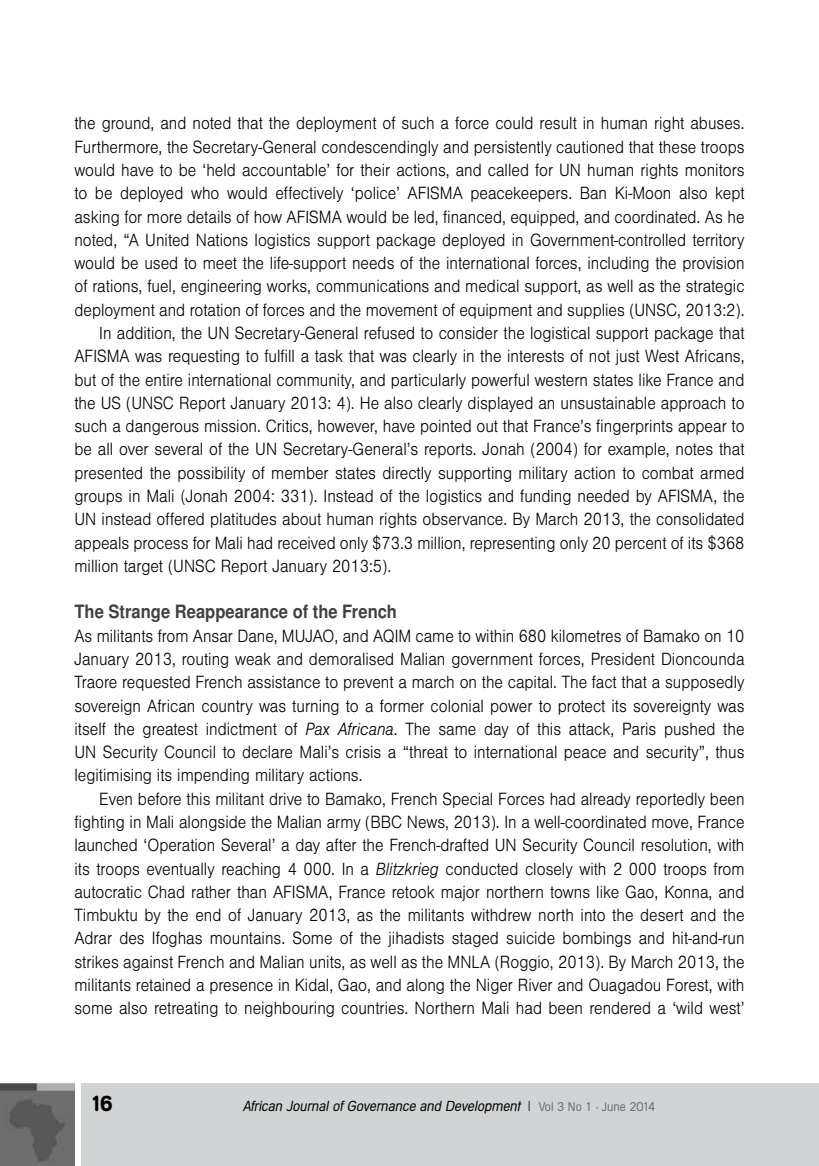
<style>
.page{position:relative;width:819px;height:1166px;background:#fff}
.page>*{position:absolute;margin:0;border:0;box-sizing:border-box;transform-origin:0 0}
.t1{font:700 21px "Mercedes";color:#000}
.t2{font:300 18.38px/23.3px "Nimbus San T";color:#000;text-align:justify;scale:.9 1}
.t3{font:700 18.38px "Nimbus San L";color:#414042;scale:.9 1}
.t4{font:italic 300 14px "Mercedes";color:#000}
.s1{font-style:italic}
.s2{font-style:normal}
.s3{font-style:normal;font-size:12.25px;color:#6d6e71}
</style>
<div class="page">
<div style="left:81px;top:1083px;width:738px;height:83px;background:#d1d3d4"></div>
<img style="left:0;top:1083px;width:74px;height:83px">
<p class="t2" style="left:74px;top:112px;width:746px">the ground, and noted that the deployment of such a force could result in human right abuses.</p>
<p class="t2" style="left:74px;top:135px;width:746px">Furthermore, the Secretary-General condescendingly and persistently cautioned that these troops</p>
<p class="t2" style="left:74px;top:159px;width:746px">would have to be ‘held accountable’ for their actions, and called for UN human rights monitors</p>
<p class="t2" style="left:74px;top:182px;width:746px">to be deployed who would effectively ‘police’ AFISMA peacekeepers. Ban Ki-Moon also kept</p>
<p class="t2" style="left:74px;top:205px;width:746px">asking for more details of how AFISMA would be led, financed, equipped, and coordinated. As he</p>
<p class="t2" style="left:74px;top:229px;width:746px">noted, “A United Nations logistics support package deployed in Government-controlled territory</p>
<p class="t2" style="left:74px;top:252px;width:746px">would be used to meet the life-support needs of the international forces, including the provision</p>
<p class="t2" style="left:74px;top:275px;width:746px">of rations, fuel, engineering works, communications and medical support, as well as the strategic</p>
<p class="t2" style="left:74px;top:298px;width:746px">deployment and rotation of forces and the movement of equipment and supplies (UNSC, 2013:2).</p>
<p class="t2" style="left:99px;top:322px;width:718px">In addition, the UN Secretary-General refused to consider the logistical support package that</p>
<p class="t2" style="left:74px;top:345px;width:746px">AFISMA was requesting to fulfill a task that was clearly in the interests of not just West Africans,</p>
<p class="t2" style="left:74px;top:368px;width:746px">but of the entire international community, and particularly powerful western states like France and</p>
<p class="t2" style="left:74px;top:392px;width:746px">the US (UNSC Report January 2013: 4). He also clearly displayed an unsustainable approach to</p>
<p class="t2" style="left:74px;top:415px;width:746px">such a dangerous mission. Critics, however, have pointed out that France’s fingerprints appear to</p>
<p class="t2" style="left:74px;top:438px;width:746px">be all over several of the UN Secretary-General’s reports. Jonah (2004) for example, notes that</p>
<p class="t2" style="left:74px;top:461px;width:746px">presented the possibility of member states directly supporting military action to combat armed</p>
<p class="t2" style="left:74px;top:485px;width:746px">groups in Mali (Jonah 2004: 331). Instead of the logistics and funding needed by AFISMA, the</p>
<p class="t2" style="left:74px;top:508px;width:746px">UN instead offered platitudes about human rights observance. By March 2013, the consolidated</p>
<p class="t2" style="left:74px;top:531px;width:746px">appeals process for Mali had received only $73.3 million, representing only 20 percent of its $368</p>
<p class="t2" style="left:74px;top:555px;width:353px">million target (UNSC Report January 2013:5).</p>
<p class="t3" style="left:74px;top:601px;width:360px">The Strange Reappearance of the French</p>
<p class="t2" style="left:74px;top:624px;width:746px">As militants from Ansar Dane, MUJAO, and AQIM came to within 680 kilometres of Bamako on 10<br>January 2013, routing weak and demoralised Malian government forces, President Dioncounda Traore requested French assistance to prevent a march on the capital. The fact that a supposedly sovereign African country was turning to a former colonial power to protect its sovereignty was itself the greatest indictment of <span class="s1">Pax Africana</span>. The same day of this attack, Paris pushed the UN Security Council to declare Mali’s crisis a “threat to international peace and security”, thus legitimising its impending military actions.</p>
<p class="t2" style="left:74px;top:787px;width:746px;text-indent:25px">Even before this militant drive to Bamako, French Special Forces had already reportedly been fighting in Mali alongside the Malian army (BBC News, 2013). In a well-coordinated move, France launched ‘Operation Several’ a day after the French-drafted UN Security Council resolution, with its troops eventually reaching 4 000. In a <span class="s1">Blitzkrieg</span> conducted closely with 2 000 troops from autocratic Chad rather than AFISMA, France retook major northern towns like Gao, Konna, and Timbuktu by the end of January 2013, as the militants withdrew north into the desert and the Adrar des Ifoghas mountains. Some of the jihadists staged suicide bombings and hit-and-run strikes against French and Malian units, as well as the MNLA (Roggio, 2013). By March 2013, the militants retained a presence in Kidal, Gao, and along the Niger River and Ouagadou Forest, with some also retreating to neighbouring countries. Northern Mali had been rendered a ‘wild west’</p>
<p class="t1" style="left:91px;top:1090px;width:24px">16</p>
<p class="t4" style="left:243px;top:1098px;width:414px">African Journal of Governance and Development <span class="s2">|</span> <span class="s3">Vo l 3 N o 1 • J u n e 2 014</span></p>
</div>
